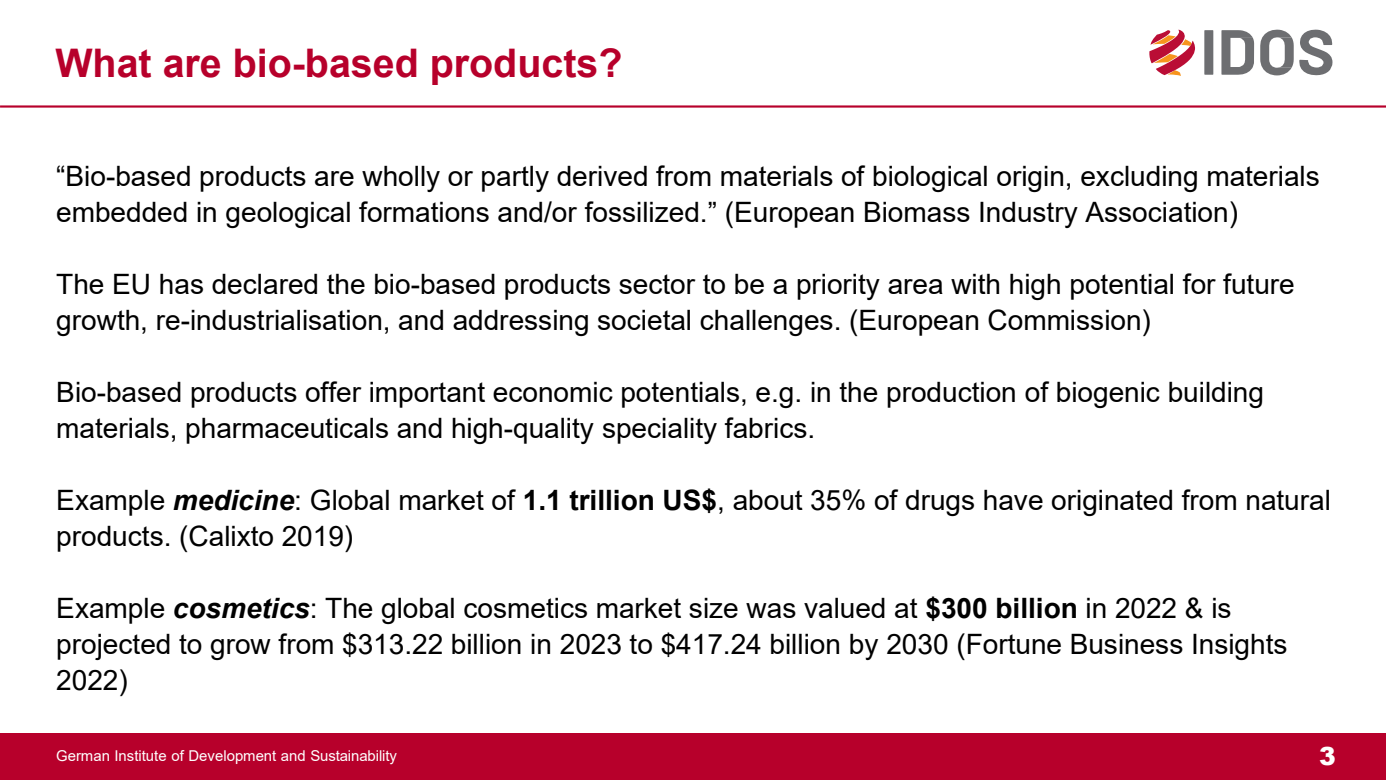
<style>
.page{position:relative;width:1386px;height:780px;background:#fff}
.page>*{position:absolute;margin:0;border:0;box-sizing:border-box;transform-origin:0 0}
.t1{font:700 39.38px "Arial";color:#b7002b}
.t2{font:28px/35.9px "Arial";color:#000}
.t3{font:900 25.03px "Arial";color:#fff}
.t4{font:14.88px "Arial";color:#fff}
.s1{font-weight:700;font-style:italic}
.s2{font-weight:700}
</style>
<div class="page">
<hr style="left:0;top:105px;width:1385px;height:2px;background:#b7002b">
<svg style="left:1204px;top:30px;width:9px;height:45px"></svg>
<svg style="left:1221px;top:30px;width:32px;height:45px"></svg>
<svg style="left:1260px;top:30px;width:33px;height:45px"></svg>
<svg style="left:1299px;top:30px;width:33px;height:45px"></svg>
<svg style="left:1149px;top:30px;width:45px;height:45px"></svg>
<div style="left:0;top:732px;width:1385px;height:47px;background:#b7002b"></div>
<h2 class="t1" style="left:55px;top:36px;width:568px">What are bio-based products?</h2>
<p class="t2" style="left:56px;top:158px;width:1264px">“Bio-based products are wholly or partly derived from materials of biological origin, excluding materials embedded in geological formations and/or fossilized.” (European Biomass Industry Association)</p>
<p class="t2" style="left:56px;top:265px;width:1239px">The EU has declared the bio-based products sector to be a priority area with high potential for future growth, re-industrialisation, and addressing societal challenges. (European Commission)</p>
<p class="t2" style="left:56px;top:373px;width:1209px">Bio-based products offer important economic potentials, e.g. in the production of biogenic building materials, pharmaceuticals and high-quality speciality fabrics.</p>
<p class="t2" style="left:56px;top:481px;width:1275px">Example <span class="s1">medicine</span>: Global market of <span class="s2">1.1 trillion US$</span>, about 35% of drugs have originated from natural products. (Calixto 2019)</p>
<p class="t2" style="left:56px;top:589px;width:1232px">Example <span class="s1">cosmetics</span>: The global cosmetics market size was valued at <span class="s2">$300 billion</span> in 2022 &amp; is projected to grow from $313.22 billion in 2023 to $417.24 billion by 2030 (Fortune Business Insights<br>2022)</p>
<p class="t4" style="left:56px;top:745px;width:342px">German Institute of Development and Sustainability</p>
<p class="t3" style="left:1318px;top:737px;width:18px">3</p>
</div>
